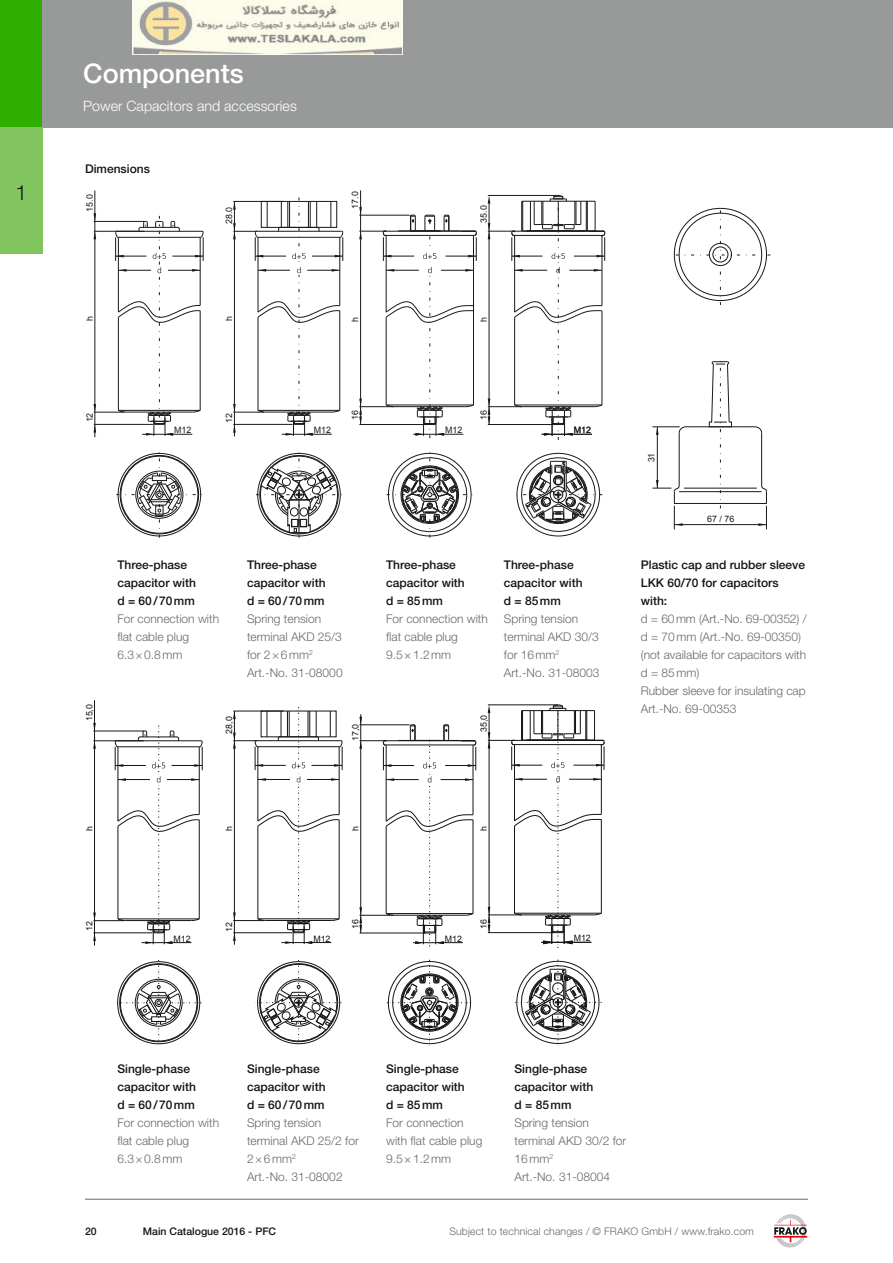
<style>
.page{position:relative;width:893px;height:1263px;background:#fff}
.page>*{position:absolute;margin:0;border:0;box-sizing:border-box;transform-origin:0 0}
.t1{font:500 27px "Helvetica Neue LT Std";color:#fff}
.t2{font:300 21px "Helvetica Neue LT Std";color:#141415}
.t3{font:300 14.25px "Helvetica Neue LT Std";color:#fff}
.t4{font:300 12px/18px "Helvetica Neue LT Std";color:#686867}
.t5{font:500 12px/18px "Helvetica Neue LT Std";color:#141415}
.t6{font:300 10.5px "Helvetica Neue LT Std";letter-spacing:.01em;color:#686867}
.t7{font:500 10.5px "Helvetica Neue LT Std";color:#141415}
.t8{font:8.85px "Arial";color:#1a1a18}
.t9{font:8.85px "Arial";color:#141415}
</style>
<div class="page">
<div style="left:0;top:0;width:43px;height:128px;background:#2fae00"></div>
<div style="left:0;top:128px;width:43px;height:126px;background:#82c45d"></div>
<hr style="left:94px;top:412px;width:30px;height:1px;background:#1a1a18">
<hr style="left:94px;top:424px;width:59px;height:1px;background:#1a1a18">
<hr style="left:95px;top:231px;width:1px;height:181px;background:#1a1a18">
<hr style="left:94px;top:221px;width:50px;height:1px;background:#1a1a18">
<hr style="left:94px;top:231px;width:50px;height:1px;background:#1a1a18">
<hr style="left:95px;top:191px;width:1px;height:30px;background:#1a1a18">
<svg style="left:94px;top:404px;width:2px;height:33px"></svg>
<svg style="left:94px;top:213px;width:2px;height:26px"></svg>
<hr style="left:684px;top:488px;width:73px;height:1px;background:#1a1917">
<hr style="left:679px;top:433px;width:1px;height:53px;background:#1a1917">
<hr style="left:686px;top:426px;width:69px;height:1px;background:#1a1917">
<svg style="left:754px;top:426px;width:8px;height:7px"></svg>
<hr style="left:761px;top:433px;width:1px;height:53px;background:#1a1917">
<svg style="left:761px;top:485px;width:6px;height:6px"></svg>
<div style="left:674px;top:491px;width:93px;height:13px;border:1px solid #1a1917"></div>
<hr style="left:657px;top:427px;width:1px;height:61px;background:#1a1a18">
<hr style="left:674px;top:524px;width:92px;height:1px;background:#1a1a18">
<svg style="left:116px;top:452px;width:86px;height:86px"></svg>
<svg style="left:673px;top:207px;width:97px;height:98px"></svg>
<svg style="left:709px;top:361px;width:23px;height:147px"></svg>
<svg style="left:359px;top:190px;width:118px;height:248px"></svg>
<svg style="left:758px;top:506px;width:9px;height:23px"></svg>
<svg style="left:674px;top:506px;width:9px;height:23px"></svg>
<svg style="left:652px;top:480px;width:28px;height:12px"></svg>
<svg style="left:652px;top:426px;width:34px;height:9px"></svg>
<svg style="left:386px;top:452px;width:87px;height:86px"></svg>
<svg style="left:516px;top:452px;width:87px;height:85px"></svg>
<svg style="left:256px;top:452px;width:86px;height:86px"></svg>
<svg style="left:488px;top:195px;width:117px;height:245px"></svg>
<svg style="left:233px;top:197px;width:111px;height:239px"></svg>
<hr style="left:266px;top:412px;width:66px;height:1px;background:#1a1917">
<svg style="left:115px;top:216px;width:89px;height:220px"></svg>
<hr style="left:126px;top:412px;width:66px;height:1px;background:#1a1917">
<hr style="left:93px;top:920px;width:31px;height:1px;background:#141415">
<hr style="left:93px;top:932px;width:59px;height:1px;background:#141415">
<hr style="left:94px;top:741px;width:1px;height:180px;background:#141415">
<hr style="left:93px;top:731px;width:51px;height:1px;background:#141415">
<hr style="left:93px;top:740px;width:51px;height:1px;background:#141415">
<hr style="left:94px;top:700px;width:1px;height:31px;background:#141415">
<svg style="left:93px;top:912px;width:3px;height:33px"></svg>
<svg style="left:93px;top:723px;width:3px;height:26px"></svg>
<svg style="left:117px;top:960px;width:84px;height:85px"></svg>
<svg style="left:115px;top:725px;width:88px;height:219px"></svg>
<hr style="left:126px;top:920px;width:66px;height:1px;background:#141415">
<svg style="left:257px;top:960px;width:84px;height:85px"></svg>
<svg style="left:233px;top:707px;width:110px;height:238px"></svg>
<hr style="left:265px;top:920px;width:66px;height:1px;background:#141415">
<svg style="left:359px;top:714px;width:117px;height:232px"></svg>
<svg style="left:387px;top:960px;width:85px;height:85px"></svg>
<div style="left:425px;top:987px;width:9px;height:9px;border:1px solid #141415;border-radius:50%"></div>
<svg style="left:488px;top:704px;width:117px;height:244px"></svg>
<svg style="left:515px;top:959px;width:87px;height:87px"></svg>
<div style="left:43px;top:0;width:850px;height:128px;background:#989999"></div>
<hr style="left:85px;top:1199px;width:723px;height:1px;background:#686867">
<svg style="left:774px;top:1214px;width:34px;height:34px"></svg>
<img style="left:132px;top:0;width:270px;height:54px">
<h2 class="t2" style="left:15px;top:179px;width:13px">1</h2>
<h1 class="t1" style="left:83px;top:57px;width:162px">Components</h1>
<p class="t3" style="left:83px;top:97px;width:215px">Power Capacitors and accessories</p>
<p class="t5" style="left:85px;top:159px;width:66px">Dimensions</p>
<p class="t8" style="left:84px;top:211px;width:19px;rotate:-90deg">15.0</p>
<p class="t8" style="left:223px;top:224px;width:19px;rotate:-90deg">28.0</p>
<p class="t8" style="left:349px;top:208px;width:19px;rotate:-90deg">17.0</p>
<p class="t8" style="left:478px;top:223px;width:19px;rotate:-90deg">35.0</p>
<p class="t8" style="left:84px;top:321px;width:6px;rotate:-90deg">h</p>
<p class="t8" style="left:223px;top:321px;width:6px;rotate:-90deg">h</p>
<p class="t8" style="left:349px;top:322px;width:6px;rotate:-90deg">h</p>
<p class="t8" style="left:478px;top:322px;width:6px;rotate:-90deg">h</p>
<p class="t8" style="left:84px;top:422px;width:11px;rotate:-90deg">12</p>
<p class="t8" style="left:223px;top:423px;width:11px;rotate:-90deg">12</p>
<p class="t8" style="left:349px;top:420px;width:11px;rotate:-90deg">16</p>
<p class="t8" style="left:478px;top:420px;width:11px;rotate:-90deg">16</p>
<p class="t8" style="left:174px;top:424px;width:19px">M12</p>
<p class="t8" style="left:314px;top:424px;width:19px">M12</p>
<p class="t8" style="left:445px;top:424px;width:19px">M12</p>
<p class="t8" style="left:574px;top:424px;width:19px">M12</p>
<p class="t8" style="left:646px;top:462px;width:11px;rotate:-90deg">31</p>
<p class="t8" style="left:707px;top:513px;width:29px">67 / 76</p>
<p class="t9" style="left:84px;top:721px;width:19px;rotate:-90deg">15,0</p>
<p class="t5" style="left:117px;top:555px;width:80px">Three-phase capacitor with d = 60/70mm</p>
<p class="t4" style="left:117px;top:609px;width:103px">For connection with flat cable plug<br>6.3×0.8mm</p>
<p class="t5" style="left:247px;top:555px;width:80px">Three-phase capacitor with d = 60/70mm</p>
<p class="t4" style="left:247px;top:609px;width:97px">Spring tension terminal AKD 25/3 for 2×6mm<sup>2<br></sup>Art.-No. 31-08000</p>
<p class="t9" style="left:223px;top:733px;width:19px;rotate:-90deg">28,0</p>
<p class="t9" style="left:349px;top:741px;width:19px;rotate:-90deg">17,0</p>
<p class="t5" style="left:386px;top:555px;width:80px">Three-phase capacitor with d = 85mm</p>
<p class="t4" style="left:386px;top:609px;width:103px">For connection with flat cable plug<br>9.5×1.2mm</p>
<p class="t9" style="left:478px;top:732px;width:19px;rotate:-90deg">35,0</p>
<p class="t5" style="left:504px;top:555px;width:80px">Three-phase capacitor with d = 85mm</p>
<p class="t4" style="left:504px;top:609px;width:97px">Spring tension terminal AKD 30/3 for 16mm<sup>2<br></sup>Art.-No. 31-08003</p>
<p class="t5" style="left:641px;top:555px;width:166px">Plastic cap and rubber sleeve<br>LKK 60/70 for capacitors with:</p>
<p class="t4" style="left:641px;top:609px;width:167px">d = 60mm (Art.-No. 69-00352) / d = 70mm (Art.-No. 69-00350) (not available for capacitors with d = 85mm)<br>Rubber sleeve for insulating cap<br>Art.-No. 69-00353</p>
<p class="t9" style="left:84px;top:830px;width:6px;rotate:-90deg">h</p>
<p class="t9" style="left:223px;top:830px;width:6px;rotate:-90deg">h</p>
<p class="t9" style="left:349px;top:831px;width:6px;rotate:-90deg">h</p>
<p class="t9" style="left:478px;top:831px;width:6px;rotate:-90deg">h</p>
<p class="t9" style="left:84px;top:931px;width:11px;rotate:-90deg">12</p>
<p class="t9" style="left:223px;top:931px;width:11px;rotate:-90deg">12</p>
<p class="t9" style="left:349px;top:929px;width:11px;rotate:-90deg">16</p>
<p class="t9" style="left:478px;top:929px;width:11px;rotate:-90deg">16</p>
<p class="t9" style="left:173px;top:933px;width:19px">M12</p>
<p class="t9" style="left:313px;top:933px;width:19px">M12</p>
<p class="t9" style="left:445px;top:933px;width:19px">M12</p>
<p class="t9" style="left:574px;top:932px;width:19px">M12</p>
<p class="t5" style="left:117px;top:1059px;width:80px">Single-phase capacitor with d = 60/70mm</p>
<p class="t4" style="left:117px;top:1113px;width:103px">For connection with flat cable plug<br>6.3×0.8mm</p>
<p class="t5" style="left:247px;top:1059px;width:80px">Single-phase capacitor with d = 60/70mm</p>
<p class="t4" style="left:247px;top:1113px;width:113px">Spring tension terminal AKD 25/2 for<br>2×6mm<sup>2<br></sup>Art.-No. 31-08002</p>
<p class="t5" style="left:386px;top:1059px;width:80px">Single-phase capacitor with d = 85mm</p>
<p class="t4" style="left:386px;top:1113px;width:98px">For connection with flat cable plug<br>9.5×1.2mm</p>
<p class="t5" style="left:514px;top:1059px;width:80px">Single-phase capacitor with d = 85mm</p>
<p class="t4" style="left:514px;top:1113px;width:113px">Spring tension terminal AKD 30/2 for<br>16mm<sup>2<br></sup>Art.-No. 31-08004</p>
<p class="t7" style="left:85px;top:1225px;width:13px">20</p>
<p class="t7" style="left:143px;top:1225px;width:135px">Main Catalogue 2016 - PFC</p>
<p class="t6" style="left:449px;top:1224px;width:306px">Subject to technical changes / © FRAKO GmbH / www.frako.com</p>
</div>
